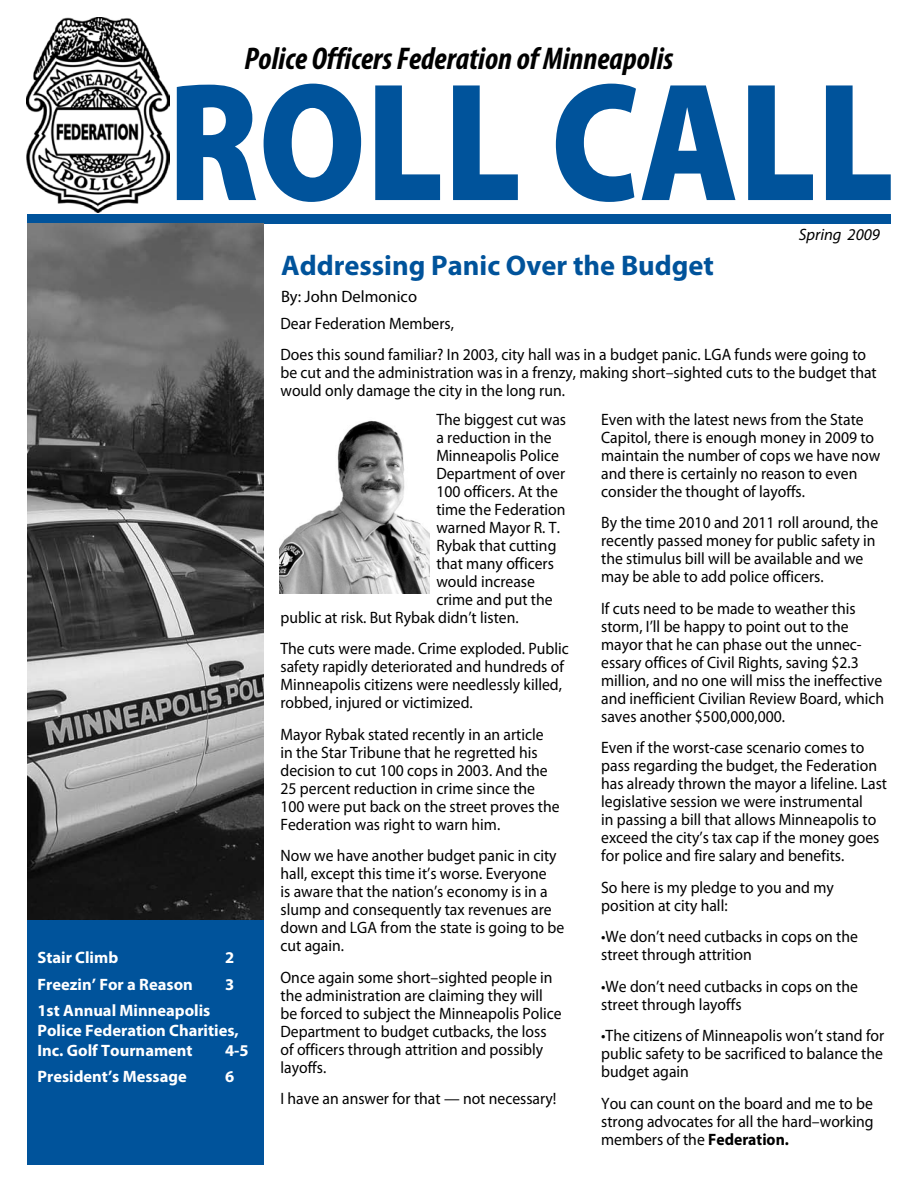
<style>
.page{position:relative;width:918px;height:1188px;background:#fff}
.page>*{position:absolute;margin:0;border:0;box-sizing:border-box;transform-origin:0 0}
.t1{font:900 169.95px "Myriad Pro";color:#00539b;scale:.87 1}
.t2{font:italic 700 condensed 31.5px "Myriad Pro";color:#000}
.t3{font:700 28.5px "Myriad Pro";color:#00539b}
.t4{font:16.5px/18px "Myriad Pro";color:#000;scale:.95 1}
.t5{font:700 16.5px/19.8px "Myriad Pro";color:#fff}
.t6{font:16.5px "Myriad Pro";color:#000}
.t7{font:italic 16.5px "Myriad Pro";color:#000}
.s1{font-weight:700}
</style>
<div class="page">
<div style="left:27px;top:214px;width:864px;height:9px;background:#00539b"></div>
<div style="left:27px;top:920px;width:236px;height:245px;background:#00539b"></div>
<img style="left:27px;top:224px;width:236px;height:696px">
<img style="left:26px;top:18px;width:143px;height:194px">
<img style="left:279px;top:420px;width:151px;height:174px">
<h2 class="t2" style="left:244px;top:39px;width:431px">Police Officers Federation of Minneapolis</h2>
<h1 class="t1" style="left:168px;top:29px;width:837px">ROLL CALL</h1>
<h3 class="t3" style="left:281px;top:247px;width:435px">Addressing Panic Over the Budget</h3>
<p class="t6" style="left:281px;top:287px;width:138px">By: John Delmonico</p>
<p class="t7" style="left:799px;top:225px;width:83px">Spring 2009</p>
<p class="t5" style="left:38px;top:947px;width:82px">Stair Climb</p>
<p class="t5" style="left:225px;top:947px;width:11px">2</p>
<p class="t5" style="left:38px;top:974px;width:157px">Freezin’ For a Reason</p>
<p class="t5" style="left:225px;top:974px;width:11px">3</p>
<p class="t5" style="left:38px;top:1000px;width:203px">1st Annual Minneapolis<br>Police Federation Charities,<br>Inc. Golf Tournament</p>
<p class="t5" style="left:225px;top:1040px;width:25px">4-5</p>
<p class="t5" style="left:38px;top:1066px;width:151px">President’s Message</p>
<p class="t5" style="left:225px;top:1066px;width:11px">6</p>
<p class="t4" style="left:281px;top:307px;width:618px;line-height:31.5px">Dear Federation Members,<br>Does this sound familiar? In 2003, city hall was in a budget panic. LGA funds were going to</p>
<p class="t4" style="left:281px;top:364px;width:629px">be cut and the administration was in a frenzy, making short–sighted cuts to the budget that would only damage the city in the long run.</p>
<p class="t4" style="left:436px;top:410px;width:138px">The biggest cut was</p>
<p class="t4" style="left:436px;top:428px;width:123px">a reduction in the</p>
<p class="t4" style="left:436px;top:446px;width:131px">Minneapolis Police</p>
<p class="t4" style="left:436px;top:464px;width:137px">Department of over</p>
<p class="t4" style="left:436px;top:482px;width:129px">100 officers. At the</p>
<p class="t4" style="left:436px;top:500px;width:137px">time the Federation</p>
<p class="t4" style="left:436px;top:518px;width:132px">warned Mayor R. T.</p>
<p class="t4" style="left:436px;top:536px;width:128px">Rybak that cutting</p>
<p class="t4" style="left:436px;top:554px;width:125px">that many officers</p>
<p class="t4" style="left:436px;top:572px;width:105px">would increase</p>
<p class="t4" style="left:436px;top:590px;width:124px">crime and put the</p>
<p class="t4" style="left:281px;top:608px;width:252px">public at risk. But Rybak didn’t listen.</p>
<p class="t4" style="left:281px;top:640px;width:305px">The cuts were made. Crime exploded. Public safety rapidly deteriorated and hundreds of Minneapolis citizens were needlessly killed, robbed, injured or victimized.</p>
<p class="t4" style="left:281px;top:725px;width:295px">Mayor Rybak stated recently in an article in the Star Tribune that he regretted his decision to cut 100 cops in 2003. And the 25 percent reduction in crime since the 100 were put back on the street proves the Federation was right to warn him.</p>
<p class="t4" style="left:281px;top:847px;width:300px">Now we have another budget panic in city hall, except this time it’s worse. Everyone<br>is aware that the nation’s economy is in a slump and consequently tax revenues are down and LGA from the state is going to be cut again.</p>
<p class="t4" style="left:281px;top:968px;width:298px">Once again some short–sighted people in the administration are claiming they will be forced to subject the Minneapolis Police Department to budget cutbacks, the loss of officers through attrition and possibly layoffs.</p>
<p class="t4" style="left:281px;top:1090px;width:292px">I have an answer for that — not necessary!</p>
<p class="t4" style="left:601px;top:410px;width:295px">Even with the latest news from the State Capitol, there is enough money in 2009 to maintain the number of cops we have now and there is certainly no reason to even consider the thought of layoffs.</p>
<p class="t4" style="left:601px;top:514px;width:293px">By the time 2010 and 2011 roll around, the recently passed money for public safety in the stimulus bill will be available and we may be able to add police officers.</p>
<p class="t4" style="left:601px;top:599px;width:300px">If cuts need to be made to weather this storm, I’ll be happy to point out to the mayor that he can phase out the unnec&shy;essary offices of Civil Rights, saving $2.3 million, and no one will miss the ineffective and inefficient Civilian Review Board, which saves another $500,000,000.</p>
<p class="t4" style="left:601px;top:739px;width:302px">Even if the worst-case scenario comes to pass regarding the budget, the Federation has already thrown the mayor a lifeline. Last legislative session we were instrumental<br>in passing a bill that allows Minneapolis to exceed the city’s tax cap if the money goes for police and fire salary and benefits.</p>
<p class="t4" style="left:601px;top:878px;width:246px">So here is my pledge to you and my position at city hall:</p>
<p class="t4" style="left:601px;top:928px;width:272px">•We don’t need cutbacks in cops on the street through attrition</p>
<p class="t4" style="left:601px;top:977px;width:272px">•We don’t need cutbacks in cops on the street through layoffs</p>
<p class="t4" style="left:601px;top:1027px;width:300px;text-align:justify">•The citizens of Minneapolis won’t stand for public safety to be sacrificed to balance the budget again</p>
<p class="t4" style="left:601px;top:1094px;width:288px;text-align:justify">You can count on the board and me to be strong advocates for all the hard–working members of the <span class="s1">Federation.</span></p>
</div>
